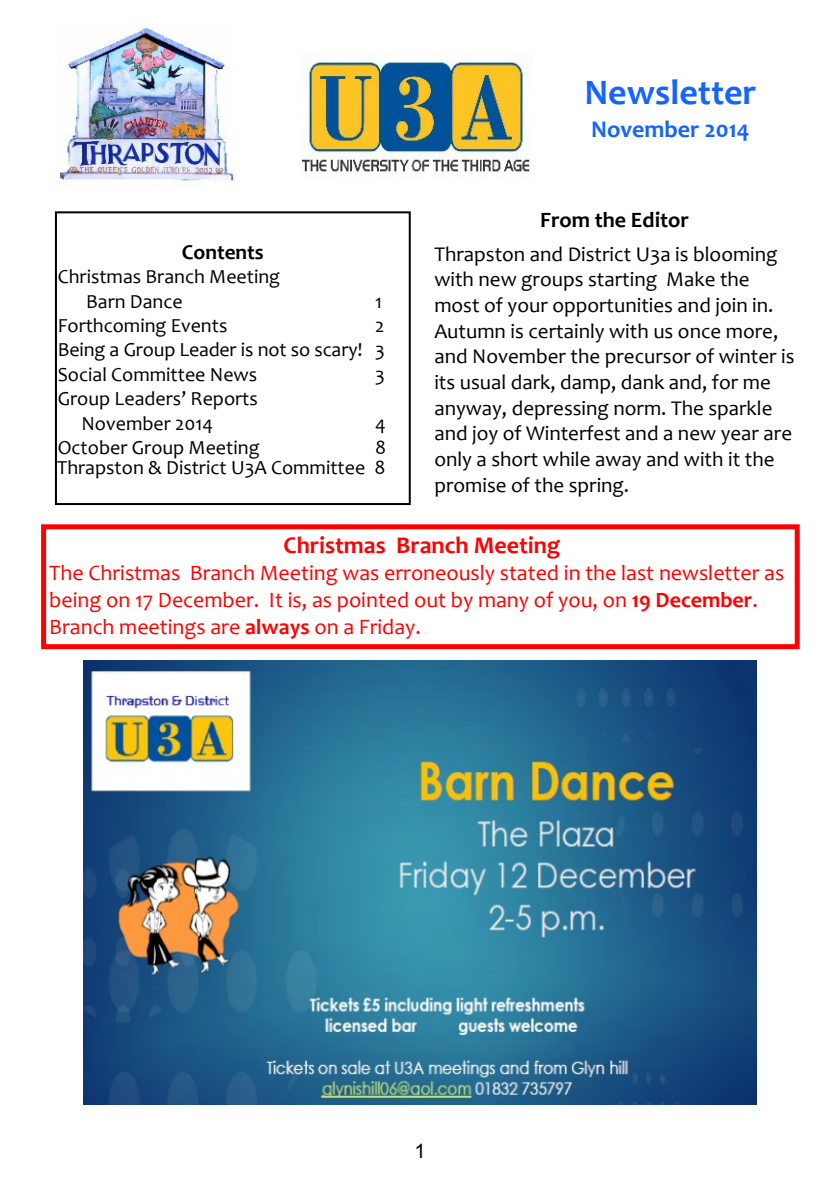
<style>
.page{position:relative;width:840px;height:1191px;background:#fff}
.page>*{position:absolute;margin:0;border:0;box-sizing:border-box;transform-origin:0 0}
.t1{font:700 36px "Candara";color:#1564ff}
.t2{font:700 24px "Candara";color:#f00}
.t3{font:700 24px "Candara";color:#1564ff}
.t4{font:22px/26.8px "Candara";color:#f00}
.t5{font:700 22px "Candara";color:#000}
.t6{font:700 21.2px "Candara";color:#000}
.t7{font:21px/25.6px "Candara";color:#000}
.t8{font:20px/24.4px "Candara";color:#000}
.t9{font:20px "Arial";color:#000}
.s1{font-weight:700}
</style>
<div class="page">
<div style="left:41px;top:524px;width:758px;height:125px;border:5px solid #f00"></div>
<div style="left:55px;top:211px;width:355px;height:294px;border:2px solid #000"></div>
<img style="left:58px;top:24px;width:177px;height:163px">
<img style="left:301px;top:54px;width:231px;height:121px">
<img style="left:83px;top:660px;width:673px;height:444px">
<h1 class="t1" style="left:584px;top:78px;width:173px">Newsletter</h1>
<p class="t3" style="left:590px;top:119px;width:160px">November 2014</p>
<p class="t5" style="left:540px;top:211px;width:150px">From the Editor</p>
<p class="t7" style="left:434px;top:243px;width:361px">Thrapston and District U3a is blooming with new groups starting Make the most of your opportunities and join in.<br>Autumn is certainly with us once more, and November the precursor of winter is its usual dark, damp, dank and, for me anyway, depressing norm. The sparkle and joy of Winterfest and a new year are only a short while away and with it the promise of the spring.</p>
<p class="t2" style="left:283px;top:535px;width:278px">Christmas Branch Meeting</p>
<p class="t4" style="left:49px;top:561px;width:736px">The Christmas Branch Meeting was erroneously stated in the last newsletter as being on 17 December. It is, as pointed out by many of you, on <span class="s1">19 December</span>.<br>Branch meetings are <span class="s1">always</span> on a Friday.</p>
<p class="t6" style="left:182px;top:244px;width:84px">Contents</p>
<p class="t8" style="left:86px;top:267px;width:195px;text-indent:-28px">Christmas Branch Meeting<br>Barn Dance</p>
<p class="t8" style="left:375px;top:291px;width:8px">1</p>
<p class="t8" style="left:58px;top:315px;width:171px">Forthcoming Events</p>
<p class="t8" style="left:58px;top:315px;width:328px;text-align:justify;text-indent:317px">2<br>Being a Group Leader is not so scary! 3<br>Social Committee News</p>
<p class="t8" style="left:375px;top:364px;width:11px">3</p>
<p class="t8" style="left:81px;top:388px;width:178px;text-indent:-24px">Group Leaders’ Reports<br>November 2014</p>
<p class="t8" style="left:375px;top:413px;width:12px">4</p>
<p class="t8" style="left:58px;top:437px;width:203px">October Group Meeting</p>
<p class="t8" style="left:57px;top:439px;width:330px;line-height:20px;text-align:right">8<br>Thrapston &amp; District U3A Committee 8</p>
<p class="t9" style="left:414px;top:1143px;width:13px">1</p>
</div>
